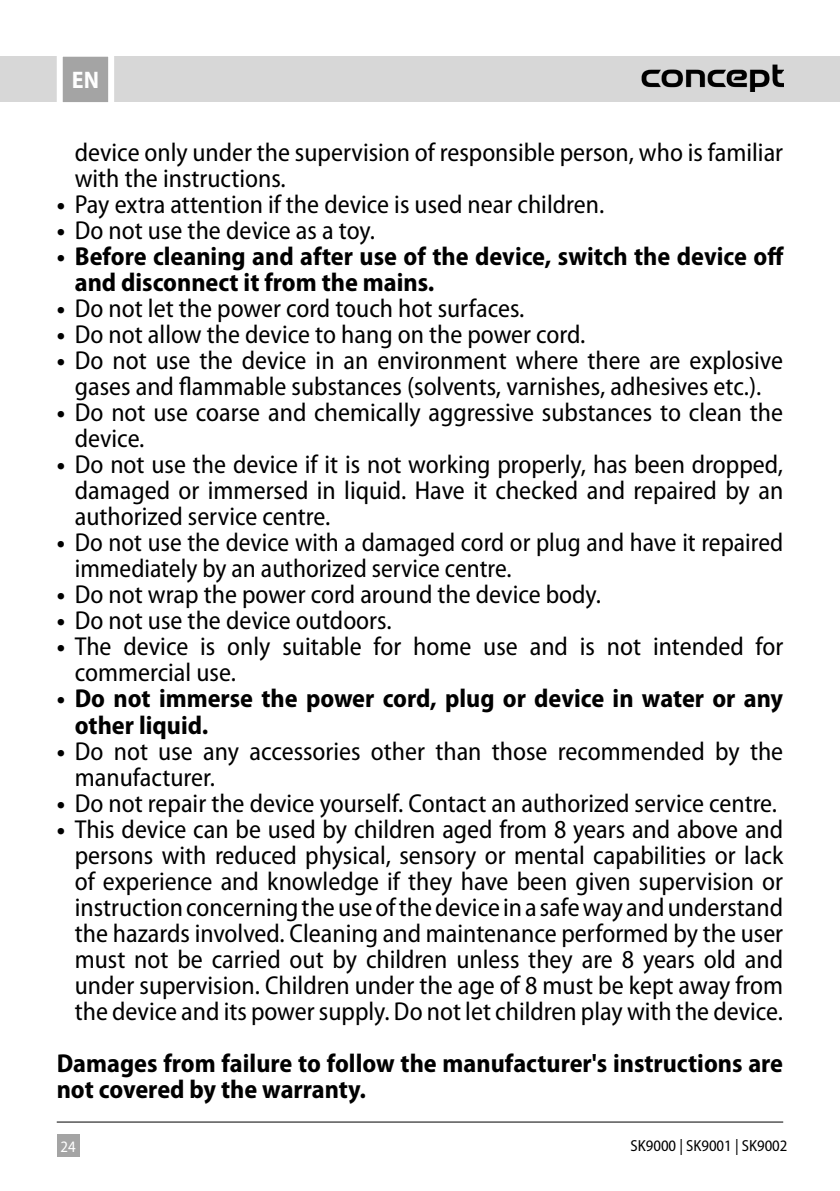
<style>
.page{position:relative;width:840px;height:1191px;background:#fff}
.page>*{position:absolute;margin:0;border:0;box-sizing:border-box;transform-origin:0 0}
.t1{font:semi-condensed 26px/26px "Myriad Pro";color:#000}
.t2{font:700 semi-condensed 26px/26px "Myriad Pro";color:#000}
.t3{font:700 semi-condensed 24px "Myriad Pro";color:#fff}
.t4{font:semi-condensed 16px "Myriad Pro";color:#000}
.t5{font:semi-condensed 16px "Myriad Pro";color:#fff}
.s1{font-weight:700}
</style>
<div class="page">
<div style="left:0;top:57px;width:839px;height:45px;background:#d7d7d7"></div>
<div style="left:57px;top:1134px;width:22px;height:23px;background:#a4a4a4"></div>
<svg style="left:54px;top:56px;width:63px;height:46px;background:#bababa"></svg>
<hr style="left:57px;top:1121px;width:725px;height:1px;background:#000">
<img style="left:641px;top:65px;width:141px;height:26px">
<p class="t3" style="left:72px;top:67px;width:29px">EN</p>
<p class="t1" style="left:75px;top:140px;width:709px">device only under the supervision of responsible person, who is familiar with the instructions.</p>
<p class="t1" style="left:57px;top:192px;width:548px"><span class="s1">•</span> Pay extra attention if the device is used near children.</p>
<p class="t1" style="left:57px;top:218px;width:320px"><span class="s1">•</span> Do not use the device as a toy.</p>
<p class="t2" style="left:75px;top:244px;width:710px;text-indent:-18px">• Before cleaning and after use of the device, switch the device off and disconnect it from the mains.</p>
<p class="t1" style="left:57px;top:296px;width:469px"><span class="s1">•</span> Do not let the power cord touch hot surfaces.</p>
<p class="t1" style="left:57px;top:322px;width:530px"><span class="s1">•</span> Do not allow the device to hang on the power cord.</p>
<p class="t1" style="left:57px;top:348px;width:727px;text-align:center"><span class="s1">•</span> Do not use the device in an environment where there are explosive gases and flammable substances (solvents, varnishes, adhesives etc.).</p>
<p class="t1" style="left:75px;top:400px;width:709px;text-indent:-18px"><span class="s1">•</span> Do not use coarse and chemically aggressive substances to clean the device.</p>
<p class="t1" style="left:75px;top:452px;width:709px;text-align:justify;text-indent:-18px"><span class="s1">•</span> Do not use the device if it is not working properly, has been dropped, damaged or immersed in liquid. Have it checked and repaired by an authorized service centre.</p>
<p class="t1" style="left:75px;top:530px;width:709px;text-indent:-18px"><span class="s1">•</span> Do not use the device with a damaged cord or plug and have it repaired immediately by an authorized service centre.</p>
<p class="t1" style="left:57px;top:582px;width:545px"><span class="s1">•</span> Do not wrap the power cord around the device body.</p>
<p class="t1" style="left:57px;top:608px;width:336px"><span class="s1">•</span> Do not use the device outdoors.</p>
<p class="t1" style="left:75px;top:634px;width:709px;text-indent:-18px"><span class="s1">•</span> The device is only suitable for home use and is not intended for commercial use.</p>
<p class="t2" style="left:75px;top:686px;width:709px;text-indent:-18px">• Do not immerse the power cord, plug or device in water or any other liquid.</p>
<p class="t1" style="left:75px;top:738px;width:709px;text-indent:-18px"><span class="s1">•</span> Do not use any accessories other than those recommended by the manufacturer.</p>
<p class="t1" style="left:57px;top:790px;width:721px"><span class="s1">•</span> Do not repair the device yourself. Contact an authorized service centre.</p>
<p class="t1" style="left:75px;top:816px;width:709px;text-align:justify;text-indent:-18px"><span class="s1">•</span> This device can be used by children aged from 8 years and above and persons with reduced physical, sensory or mental capabilities or lack of experience and knowledge if they have been given supervision or instruction concerning the use of the device in a safe way and understand the hazards involved. Cleaning and maintenance performed by the user must not be carried out by children unless they are 8 years old and under supervision. Children under the age of 8 must be kept away from the device and its power supply. Do not let children play with the device.</p>
<p class="t2" style="left:57px;top:1050px;width:727px">Damages from failure to follow the manufacturer's instructions are not covered by the warranty.</p>
<p class="t5" style="left:60px;top:1138px;width:17px">24</p>
<p class="t4" style="left:630px;top:1136px;width:158px">SK9000 | SK9001 | SK9002</p>
</div>
